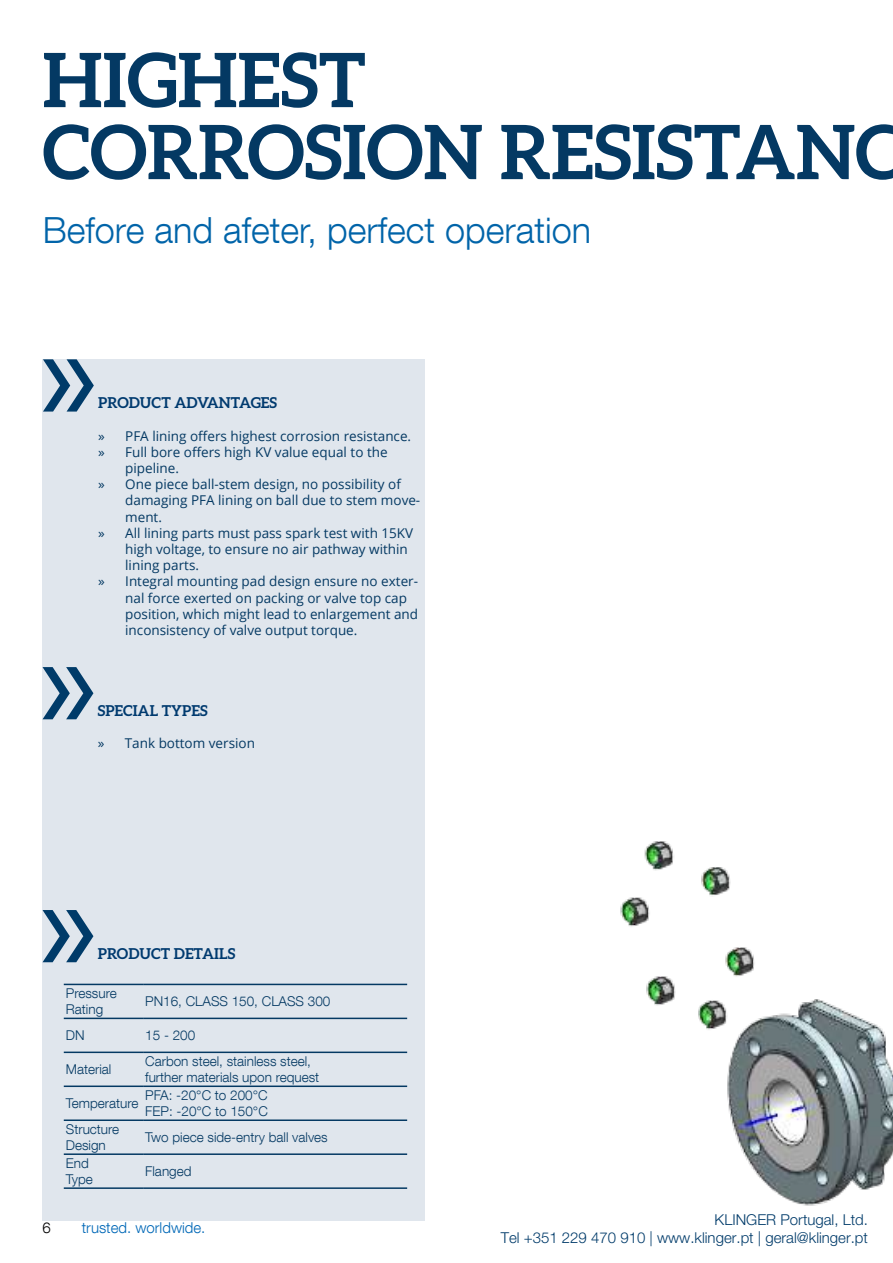
<style>
.page{position:relative;width:893px;height:1263px;background:#fff}
.page>*{position:absolute;margin:0;border:0;box-sizing:border-box;transform-origin:0 0}
.t1{font:700 75px/72px "Aleo";letter-spacing:-.005em;color:#043963}
.t2{font:300 36px "Helvetica Neue LT Com";color:#0164a9}
.t3{font:300 15px/18px "Helvetica Neue LT Pro";color:#003b6a;text-align:right}
.t4{font:700 15px "Aleo";color:#003a6f}
.t5{font:300 15px "Helvetica Neue LT Com";color:#0068b7}
.t6{font:300 15px "Helvetica Neue LT Com";color:#000}
.t7{font:13.5px "Open Sans";color:#043963}
.t8{font:300 13.5px/16.2px "Helvetica Neue LT Com";color:#043963}
</style>
<div class="page">
<div style="left:43px;top:359px;width:382px;height:861px;background:#e0e6ed"></div>
<svg style="left:43px;top:359px;width:51px;height:53px"></svg>
<svg style="left:43px;top:667px;width:50px;height:52px"></svg>
<hr style="left:64px;top:984px;width:79px;height:1px;background:#043963">
<hr style="left:143px;top:984px;width:264px;height:1px;background:#043963">
<hr style="left:64px;top:1017px;width:79px;height:2px;background:#043963">
<hr style="left:143px;top:1017px;width:264px;height:2px;background:#043963">
<hr style="left:64px;top:1051px;width:79px;height:2px;background:#043963">
<hr style="left:143px;top:1051px;width:264px;height:2px;background:#043963">
<hr style="left:64px;top:1085px;width:79px;height:2px;background:#043963">
<hr style="left:143px;top:1085px;width:264px;height:2px;background:#043963">
<hr style="left:64px;top:1119px;width:79px;height:2px;background:#043963">
<hr style="left:143px;top:1119px;width:264px;height:2px;background:#043963">
<hr style="left:64px;top:1153px;width:79px;height:2px;background:#043963">
<hr style="left:143px;top:1153px;width:264px;height:2px;background:#043963">
<hr style="left:64px;top:1187px;width:79px;height:2px;background:#043963">
<hr style="left:143px;top:1187px;width:264px;height:2px;background:#043963">
<svg style="left:43px;top:910px;width:50px;height:52px"></svg>
<img style="left:620px;top:841px;width:273px;height:365px">
<h1 class="t1" style="left:43px;top:43px;width:862px">HIGHEST<br>CORROSION RESISTANC</h1>
<h2 class="t2" style="left:43px;top:208px;width:550px">Before and afeter, perfect operation</h2>
<p class="t4" style="left:98px;top:394px;width:180px">PRODUCT ADVANTAGES</p>
<p class="t7" style="left:98px;top:426px;width:314px">» PFA lining offers highest corrosion resistance.</p>
<p class="t7" style="left:98px;top:443px;width:291px">» Full bore offers high KV value equal to the</p>
<p class="t7" style="left:125px;top:459px;width:55px">pipeline.</p>
<p class="t7" style="left:98px;top:475px;width:304px">» One piece ball-stem design, no possibility of</p>
<p class="t7" style="left:125px;top:491px;width:297px">damaging PFA lining on ball due to stem move-</p>
<p class="t7" style="left:125px;top:507px;width:38px">ment.</p>
<p class="t7" style="left:98px;top:524px;width:316px">» All lining parts must pass spark test with 15KV</p>
<p class="t7" style="left:125px;top:540px;width:284px">high voltage, to ensure no air pathway within</p>
<p class="t7" style="left:125px;top:556px;width:75px">lining parts.</p>
<p class="t7" style="left:98px;top:572px;width:321px">» Integral mounting pad design ensure no exter-</p>
<p class="t7" style="left:125px;top:588px;width:283px">nal force exerted on packing or valve top cap</p>
<p class="t7" style="left:125px;top:605px;width:294px">position, which might lead to enlargement and</p>
<p class="t7" style="left:125px;top:621px;width:234px">inconsistency of valve output torque.</p>
<p class="t4" style="left:98px;top:702px;width:111px">SPECIAL TYPES</p>
<p class="t7" style="left:98px;top:734px;width:159px">» Tank bottom version</p>
<p class="t4" style="left:98px;top:945px;width:139px">PRODUCT DETAILS</p>
<p class="t8" style="left:66px;top:985px;width:52px">Pressure<br>Rating</p>
<p class="t8" style="left:145px;top:993px;width:187px">PN16, CLASS 150, CLASS 300</p>
<p class="t8" style="left:66px;top:1027px;width:20px">DN</p>
<p class="t8" style="left:145px;top:1027px;width:52px">15 - 200</p>
<p class="t8" style="left:66px;top:1061px;width:47px">Material</p>
<p class="t8" style="left:145px;top:1053px;width:176px">Carbon steel, stainless steel, further materials upon request</p>
<p class="t8" style="left:66px;top:1095px;width:74px">Temperature</p>
<p class="t8" style="left:145px;top:1087px;width:124px">PFA: -20°C to 200°C<br>FEP: -20°C to 150°C</p>
<p class="t8" style="left:66px;top:1121px;width:55px">Structure<br>Design</p>
<p class="t8" style="left:145px;top:1129px;width:184px">Two piece side-entry ball valves</p>
<p class="t8" style="left:66px;top:1155px;width:29px">End<br>Type</p>
<p class="t8" style="left:145px;top:1163px;width:48px">Flanged</p>
<p class="t6" style="left:43px;top:1219px;width:10px">6</p>
<p class="t5" style="left:82px;top:1219px;width:125px">trusted. worldwide.</p>
<p class="t3" style="left:501px;top:1211px;width:369px">KLINGER Portugal, Ltd.<br>Tel +351 229 470 910 | www.klinger.pt | geral@klinger.pt</p>
</div>
